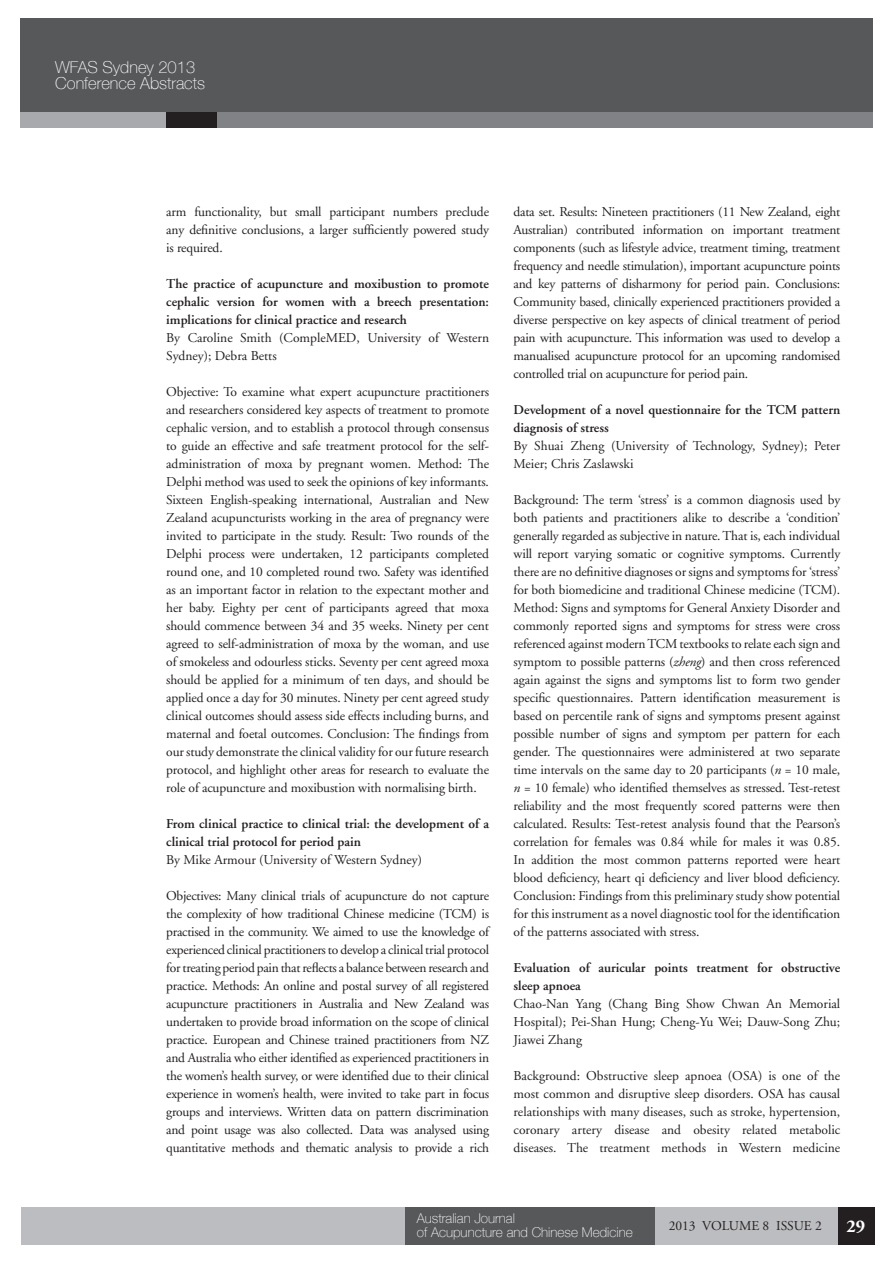
<style>
.page{position:relative;width:893px;height:1263px;background:#fff}
.page>*{position:absolute;margin:0;border:0;box-sizing:border-box;transform-origin:0 0}
.t1{font:700 18px "Adobe Garamond Pro";color:#fff}
.article_title_header{font:100 16.5px/16.5px "Helvetica Neue";color:#fff}
.article_body{font:13.5px/18px "Adobe Garamond";letter-spacing:-.01em;color:#231f20;text-align:justify}
.article_-_subhead_3{font:600 13.5px/18px "Adobe Garamond";color:#231f20}
.footer_-_title{font:100 13.5px/13.5px "Helvetica Neue";color:#fff}
.footer_-_volume__iss{font:13.5px "Adobe Garamond Pro";color:#231f20}
.s1{font-style:italic}
</style>
<div class="page">
<div style="left:21px;top:1207px;width:853px;height:37px;background:#bcbdc0"></div>
<div style="left:405px;top:1207px;width:250px;height:37px;background:#57585a"></div>
<div style="left:838px;top:1207px;width:36px;height:37px;background:#231f20"></div>
<div style="left:20px;top:18px;width:853px;height:103px;background:#57585a"></div>
<div style="left:20px;top:113px;width:853px;height:15px;background:#a8a9ad"></div>
<div style="left:166px;top:113px;width:707px;height:15px;background:#231f20"></div>
<div style="left:217px;top:113px;width:656px;height:15px;background:#808285"></div>
<p class="article_title_header" style="left:55px;top:59px;width:151px">WFAS Sydney 2013<br>Conference Abstracts</p>
<p class="article_body" style="left:166px;top:203px;width:324px">arm functionality, but small participant numbers preclude any definitive conclusions, a larger sufficiently powered study is required.</p>
<p class="article_-_subhead_3" style="left:166px;top:275px;width:324px;text-align:justify">The practice of acupuncture and moxibustion to promote cephalic version for women with a breech presentation: implications for clinical practice and research</p>
<p class="article_body" style="left:166px;top:329px;width:324px">By Caroline Smith (CompleMED, University of Western<br>Sydney); Debra Betts</p>
<p class="article_body" style="left:166px;top:383px;width:324px">Objective: To examine what expert acupuncture practitioners and researchers considered key aspects of treatment to promote cephalic version, and to establish a protocol through consensus to guide an effective and safe treatment protocol for the self&shy;administration of moxa by pregnant women. Method: The Delphi method was used to seek the opinions of key informants.<br>Sixteen English-speaking international, Australian and New Zealand acupuncturists working in the area of pregnancy were invited to participate in the study. Result: Two rounds of the Delphi process were undertaken, 12 participants completed round one, and 10 completed round two. Safety was identified as an important factor in relation to the expectant mother and her baby. Eighty per cent of participants agreed that moxa should commence between 34 and 35 weeks. Ninety per cent agreed to self-administration of moxa by the woman, and use of smokeless and odourless sticks. Seventy per cent agreed moxa should be applied for a minimum of ten days, and should be applied once a day for 30 minutes. Ninety per cent agreed study clinical outcomes should assess side effects including burns, and maternal and foetal outcomes. Conclusion: The findings from our study demonstrate the clinical validity for our future research protocol, and highlight other areas for research to evaluate the role of acupuncture and moxibustion with normalising birth.</p>
<p class="article_-_subhead_3" style="left:166px;top:815px;width:324px">From clinical practice to clinical trial: the development of a clinical trial protocol for period pain</p>
<p class="article_body" style="left:166px;top:851px;width:257px">By Mike Armour (University of Western Sydney)</p>
<p class="article_body" style="left:166px;top:887px;width:324px">Objectives: Many clinical trials of acupuncture do not capture the complexity of how traditional Chinese medicine (TCM) is practised in the community. We aimed to use the knowledge of experienced clinical practitioners to develop a clinical trial protocol for treating period pain that reflects a balance between research and practice. Methods: An online and postal survey of all registered acupuncture practitioners in Australia and New Zealand was undertaken to provide broad information on the scope of clinical practice. European and Chinese trained practitioners from NZ and Australia who either identified as experienced practitioners in the women’s health survey, or were identified due to their clinical experience in women’s health, were invited to take part in focus groups and interviews. Written data on pattern discrimination and point usage was also collected. Data was analysed using quantitative methods and thematic analysis to provide a rich</p>
<p class="article_body" style="left:514px;top:203px;width:328px">data set. Results: Nineteen practitioners (11 New Zealand, eight Australian) contributed information on important treatment components (such as lifestyle advice, treatment timing, treatment frequency and needle stimulation), important acupuncture points and key patterns of disharmony for period pain. Conclusions:<br>Community based, clinically experienced practitioners provided a diverse perspective on key aspects of clinical treatment of period pain with acupuncture. This information was used to develop a manualised acupuncture protocol for an upcoming randomised controlled trial on acupuncture for period pain.</p>
<p class="article_-_subhead_3" style="left:514px;top:401px;width:328px">Development of a novel questionnaire for the TCM pattern diagnosis of stress</p>
<p class="article_body" style="left:514px;top:437px;width:328px">By Shuai Zheng (University of Technology, Sydney); Peter<br>Meier; Chris Zaslawski</p>
<p class="article_body" style="left:514px;top:491px;width:328px">Background: The term ‘stress’ is a common diagnosis used by both patients and practitioners alike to describe a ‘condition’ generally regarded as subjective in nature. That is, each individual will report varying somatic or cognitive symptoms. Currently there are no definitive diagnoses or signs and symptoms for ‘stress’ for both biomedicine and traditional Chinese medicine (TCM).<br>Method: Signs and symptoms for General Anxiety Disorder and commonly reported signs and symptoms for stress were cross referenced against modern TCM textbooks to relate each sign and symptom to possible patterns (<span class="s1">zheng</span>) and then cross referenced again against the signs and symptoms list to form two gender specific questionnaires. Pattern identification measurement is based on percentile rank of signs and symptoms present against possible number of signs and symptom per pattern for each gender. The questionnaires were administered at two separate time intervals on the same day to 20 participants (<span class="s1">n</span> = 10 male, <span class="s1">n</span> = 10 female) who identified themselves as stressed. Test-retest reliability and the most frequently scored patterns were then calculated. Results: Test-retest analysis found that the Pearson’s correlation for females was 0.84 while for males it was 0.85.<br>In addition the most common patterns reported were heart blood deficiency, heart qi deficiency and liver blood deficiency.<br>Conclusion: Findings from this preliminary study show potential for this instrument as a novel diagnostic tool for the identification of the patterns associated with stress.</p>
<p class="article_-_subhead_3" style="left:514px;top:959px;width:328px">Evaluation of auricular points treatment for obstructive sleep apnoea</p>
<p class="article_body" style="left:514px;top:995px;width:328px">Chao-Nan Yang (Chang Bing Show Chwan An Memorial Hospital); Pei-Shan Hung; Cheng-Yu Wei; Dauw-Song Zhu; Jiawei Zhang</p>
<p class="article_body" style="left:514px;top:1067px;width:328px">Background: Obstructive sleep apnoea (OSA) is one of the most common and disruptive sleep disorders. OSA has causal relationships with many diseases, such as stroke, hypertension, coronary artery disease and obesity related metabolic diseases. The treatment methods in Western medicine</p>
<p class="footer_-_title" style="left:417px;top:1211px;width:217px">Australian Journal<br>of Acupuncture and Chinese Medicine</p>
<p class="t1" style="left:846px;top:1216px;width:20px">29</p>
<p class="footer_-_volume__iss" style="left:669px;top:1217px;width:155px">2013 VOLUME 8 ISSUE 2</p>
</div>
